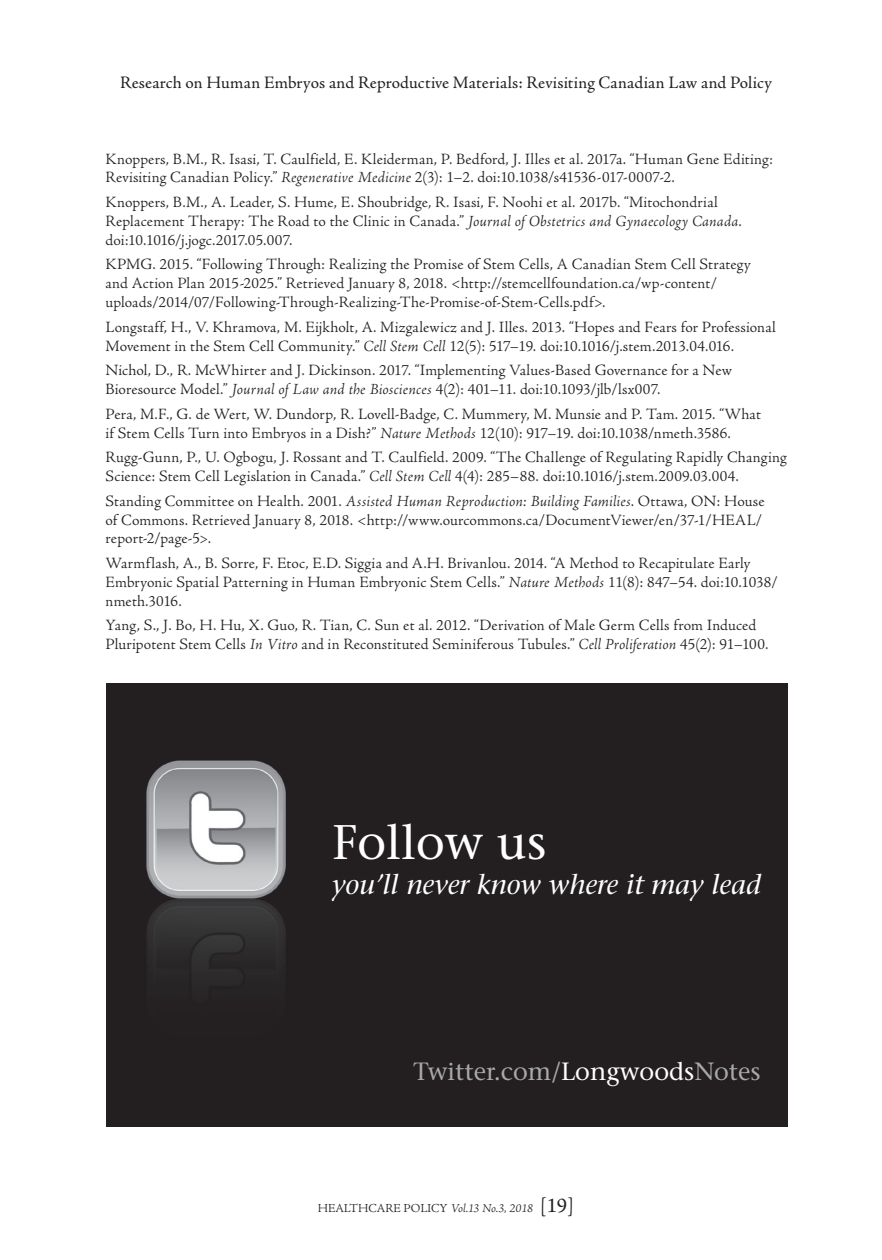
<style>
.page{position:relative;width:882px;height:1260px;background:#fff}
.page>*{position:absolute;margin:0;border:0;box-sizing:border-box;transform-origin:0 0}
.t1{font:48.48px "Stone Serif";color:#fff}
.t2{font:italic 27.65px "Stone Serif";color:#fff}
.t3{font:24.85px "Stone Serif";color:#a8a9ad}
.header_title{font:17.5px "Adobe Jenson Pro";letter-spacing:.005em;color:#231f20}
.body_references{font:300 15.75px/18.9px "Adobe Jenson Pro";letter-spacing:.01em;color:#231f20}
.t4{font:300 12.25px "Adobe Jenson Pro";color:#231f20}
.s1{font-style:italic}
.s2{color:#fff}
.s3{font-size:21px}
.s4{font-weight:400;font-size:21px}
</style>
<div class="page">
<div style="left:106px;top:684px;width:682px;height:443px;background:#231f20"></div>
<img style="left:146px;top:760px;width:140px;height:219px">
<p class="header_title" style="left:120px;top:73px;width:653px">Research on Human Embryos and Reproductive Materials: Revisiting Canadian Law and Policy</p>
<p class="body_references" style="left:106px;top:150px;width:669px">Knoppers, B.M., R. Isasi, T. Caulfield, E. Kleiderman, P. Bedford, J. Illes et al. 2017a. “Human Gene Editing:<br>Revisiting Canadian Policy.” <span class="s1">Regenerative Medicine</span> 2(3): 1–2. doi:10.1038/s41536-017-0007-2.</p>
<p class="body_references" style="left:106px;top:193px;width:638px">Knoppers, B.M., A. Leader, S. Hume, E. Shoubridge, R. Isasi, F. Noohi et al. 2017b. “Mitochondrial<br>Replacement Therapy: The Road to the Clinic in Canada.” <span class="s1">Journal of Obstetrics and Gynaecology Canada</span>. doi:10.1016/j.jogc.2017.05.007.</p>
<p class="body_references" style="left:106px;top:255px;width:647px">KPMG. 2015. “Following Through: Realizing the Promise of Stem Cells, A Canadian Stem Cell Strategy and Action Plan 2015-2025.” Retrieved January 8, 2018. &lt;http://stemcellfoundation.ca/wp-content/ uploads/2014/07/Following-Through-Realizing-The-Promise-of-Stem-Cells.pdf&gt;.</p>
<p class="body_references" style="left:106px;top:318px;width:672px">Longstaff, H., V. Khramova, M. Eijkholt, A. Mizgalewicz and J. Illes. 2013. “Hopes and Fears for Professional<br>Movement in the Stem Cell Community.” <span class="s1">Cell Stem Cell</span> 12(5): 517–19. doi:10.1016/j.stem.2013.04.016.</p>
<p class="body_references" style="left:106px;top:361px;width:628px">Nichol, D., R. McWhirter and J. Dickinson. 2017. “Implementing Values-Based Governance for a New<br>Bioresource Model.” <span class="s1">Journal of Law and the Biosciences</span> 4(2): 401–11. doi:10.1093/jlb/lsx007.</p>
<p class="body_references" style="left:106px;top:405px;width:657px">Pera, M.F., G. de Wert, W. Dundorp, R. Lovell-Badge, C. Mummery, M. Munsie and P. Tam. 2015. “What if Stem Cells Turn into Embryos in a Dish?” <span class="s1">Nature Methods</span> 12(10): 917–19. doi:10.1038/nmeth.3586.</p>
<p class="body_references" style="left:106px;top:448px;width:683px">Rugg-Gunn, P., U. Ogbogu, J. Rossant and T. Caulfield. 2009. “The Challenge of Regulating Rapidly Changing<br>Science: Stem Cell Legislation in Canada.” <span class="s1">Cell Stem Cell</span> 4(4): 285–88. doi:10.1016/j.stem.2009.03.004.</p>
<p class="body_references" style="left:106px;top:492px;width:661px">Standing Committee on Health. 2001. <span class="s1">Assisted Human Reproduction: Building Families</span>. Ottawa, ON: House of Commons. Retrieved January 8, 2018. &lt;http://www.ourcommons.ca/DocumentViewer/en/37-1/HEAL/ report-2/page-5&gt;.</p>
<p class="body_references" style="left:106px;top:554px;width:674px">Warmflash, A., B. Sorre, F. Etoc, E.D. Siggia and A.H. Brivanlou. 2014. “A Method to Recapitulate Early<br>Embryonic Spatial Patterning in Human Embryonic Stem Cells.” <span class="s1">Nature Methods</span> 11(8): 847–54. doi:10.1038/ nmeth.3016.</p>
<p class="body_references" style="left:106px;top:616px;width:664px">Yang, S., J. Bo, H. Hu, X. Guo, R. Tian, C. Sun et al. 2012. “Derivation of Male Germ Cells from Induced<br>Pluripotent Stem Cells <span class="s1">In Vitro</span> and in Reconstituted Seminiferous Tubules.” <span class="s1">Cell Proliferation</span> 45(2): 91–100.</p>
<p class="t1" style="left:332px;top:813px;width:216px">Follow us</p>
<p class="t2" style="left:332px;top:868px;width:430px">you’ll never know where it may lead</p>
<p class="t3" style="left:413px;top:1056px;width:349px">Twitter.com/<span class="s2">Longwoods</span>Notes</p>
<p class="t4" style="left:318px;top:1201px;width:258px">HEALTHCARE POLICY <span class="s1">Vol.13 No.3, 2018</span> <span class="s3">[</span><span class="s4">19</span><span class="s3">]</span></p>
</div>
